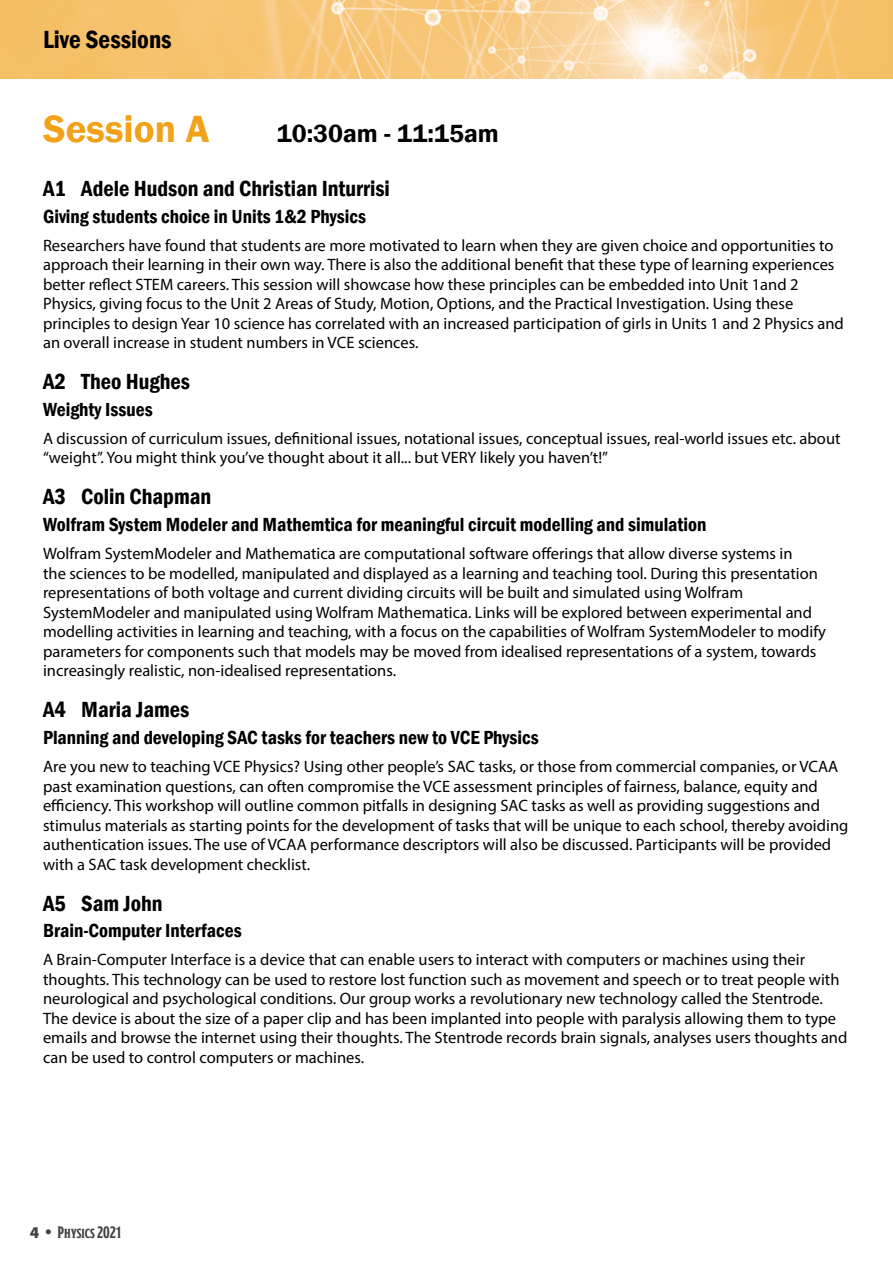
<style>
.page{position:relative;width:893px;height:1263px;background:#fff}
.page>*{position:absolute;margin:0;border:0;box-sizing:border-box;transform-origin:0 0}
.t1{font:600 39px "Franklin Gothic";color:#f1a218}
.t2{font:600 25.5px "Franklin Gothic";color:#000}
.t3{font:600 condensed 25.5px "Franklin Gothic";color:#000}
.t4{font:600 condensed 22.5px "Franklin Gothic";color:#000}
.t5{font:600 condensed 19.5px "Franklin Gothic";color:#000}
.t6{font:16.5px/19.5px "Myriad Pro";color:#000}
.t7{font:700 16.5px "Modesto Condensed";color:#414042}
.s1{font-family:"Myriad Pro";font-weight:900}
.s2{font-family:"Franklin Gothic";font-weight:600;font-stretch:condensed;font-size:18px}
</style>
<div class="page">
<img style="left:0;top:0;width:893px;height:79px">
<h2 class="t3" style="left:43px;top:22px;width:130px">Live Sessions</h2>
<h1 class="t1" style="left:43px;top:105px;width:168px">Session A</h1>
<h2 class="t2" style="left:277px;top:118px;width:223px">10:30am - 11:15am</h2>
<h3 class="t4" style="left:43px;top:173px;width:348px">A1 Adele Hudson and Christian Inturrisi</h3>
<p class="t5" style="left:43px;top:203px;width:324px">Giving students choice in Units 1&amp;2 Physics</p>
<p class="t6" style="left:43px;top:235px;width:802px">Researchers have found that students are more motivated to learn when they are given choice and opportunities to approach their learning in their own way. There is also the additional benefit that these type of learning experiences better reflect STEM careers. This session will showcase how these principles can be embedded into Unit 1and 2<br>Physics, giving focus to the Unit 2 Areas of Study, Motion, Options, and the Practical Investigation. Using these principles to design Year 10 science has correlated with an increased participation of girls in Units 1 and 2 Physics and an overall increase in student numbers in VCE sciences.</p>
<h3 class="t4" style="left:43px;top:367px;width:149px">A2 Theo Hughes</h3>
<p class="t5" style="left:43px;top:396px;width:111px">Weighty Issues</p>
<p class="t6" style="left:43px;top:428px;width:799px">A discussion of curriculum issues, definitional issues, notational issues, conceptual issues, real-world issues etc. about “weight”. You might think you’ve thought about it all... but VERY likely you haven’t!”</p>
<h3 class="t4" style="left:43px;top:482px;width:170px">A3 Colin Chapman</h3>
<p class="t5" style="left:43px;top:512px;width:665px">Wolfram System Modeler and Mathemtica for meaningful circuit modelling and simulation</p>
<p class="t6" style="left:43px;top:544px;width:784px">Wolfram SystemModeler and Mathematica are computational software offerings that allow diverse systems in<br>the sciences to be modelled, manipulated and displayed as a learning and teaching tool. During this presentation representations of both voltage and current dividing circuits will be built and simulated using Wolfram SystemModeler and manipulated using Wolfram Mathematica. Links will be explored between experimental and modelling activities in learning and teaching, with a focus on the capabilities of Wolfram SystemModeler to modify parameters for components such that models may be moved from idealised representations of a system, towards increasingly realistic, non-idealised representations.</p>
<h3 class="t4" style="left:43px;top:695px;width:148px">A4 Maria James</h3>
<p class="t5" style="left:43px;top:724px;width:497px">Planning and developing SAC tasks for teachers new to VCE Physics</p>
<p class="t6" style="left:43px;top:756px;width:807px">Are you new to teaching VCE Physics? Using other people’s SAC tasks, or those from commercial companies, or VCAA past examination questions, can often compromise the VCE assessment principles of fairness, balance, equity and efficiency. This workshop will outline common pitfalls in designing SAC tasks as well as providing suggestions and stimulus materials as starting points for the development of tasks that will be unique to each school, thereby avoiding authentication issues. The use of VCAA performance descriptors will also be discussed. Participants will be provided with a SAC task development checklist.</p>
<h3 class="t4" style="left:43px;top:888px;width:121px">A5 Sam John</h3>
<p class="t5" style="left:43px;top:918px;width:200px">Brain-Computer Interfaces</p>
<p class="t6" style="left:43px;top:950px;width:806px">A Brain-Computer Interface is a device that can enable users to interact with computers or machines using their thoughts. This technology can be used to restore lost function such as movement and speech or to treat people with neurological and psychological conditions. Our group works a revolutionary new technology called the Stentrode.<br>The device is about the size of a paper clip and has been implanted into people with paralysis allowing them to type emails and browse the internet using their thoughts. The Stentrode records brain signals, analyses users thoughts and can be used to control computers or machines.</p>
<p class="t7" style="left:30px;top:1224px;width:94px"><span class="s1">4</span> <span class="s2">•</span> Physics 2021</p>
</div>
